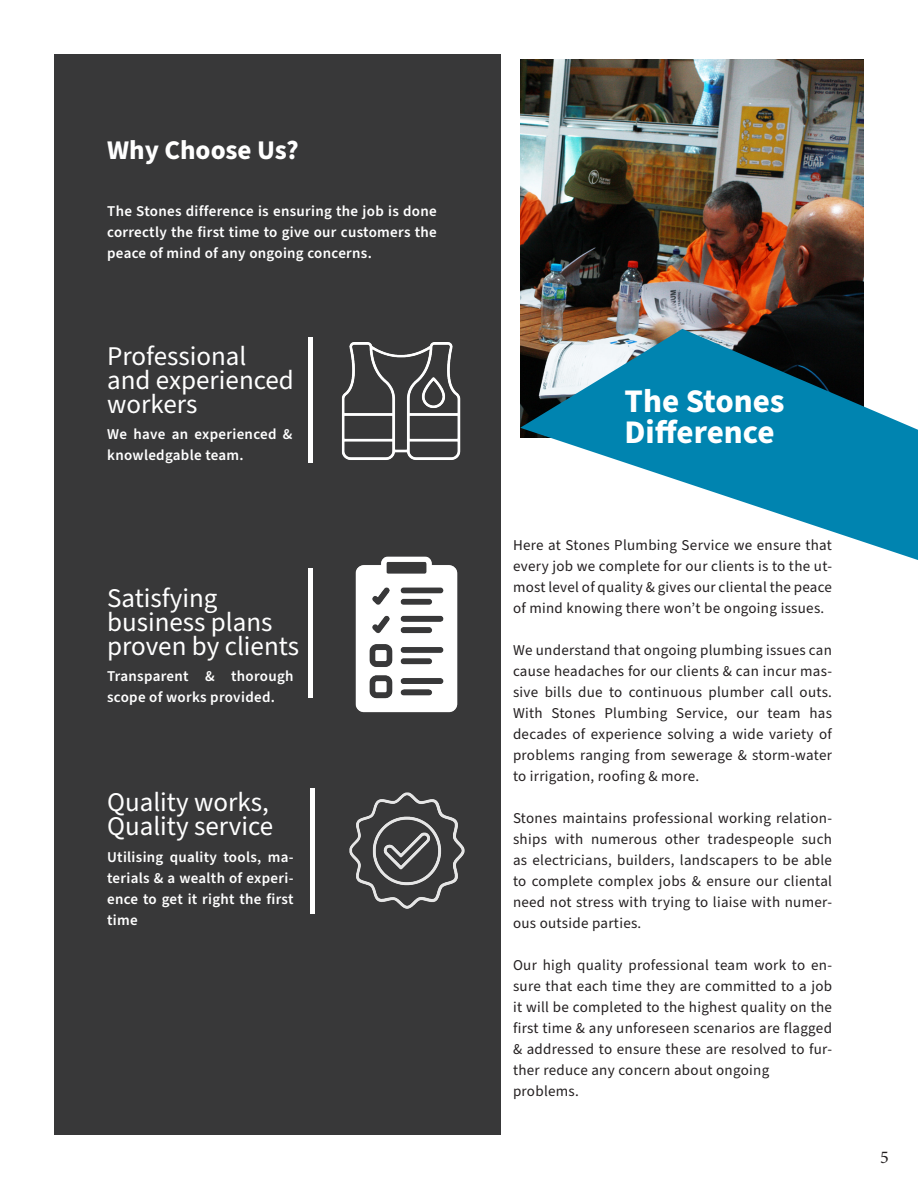
<style>
.page{position:relative;width:918px;height:1188px;background:#fff}
.page>*{position:absolute;margin:0;border:0;box-sizing:border-box;transform-origin:0 0}
.Sub_Title{font:700 33px/31.5px "Source Sans Pro";color:#fff}
.Sub_Title-2{font:27px/24px "Source Sans Pro";color:#fff}
.Sub_Title-3{font:700 27px "Source Sans Pro";color:#fff}
.t1{font:18px "Minion Pro";color:#231f20}
.Body_Text{font:15px/21px "Source Sans Pro";letter-spacing:.02em;color:#231f20;text-align:justify}
.Body_Text-2{font:600 15px/21px "Source Sans Pro";letter-spacing:.02em;color:#fff;text-align:justify}
</style>
<div class="page">
<div style="left:54px;top:54px;width:446px;height:1080px;background:#383839"></div>
<hr style="left:309px;top:337px;width:4px;height:126px;background:#fff">
<hr style="left:309px;top:569px;width:4px;height:129px;background:#fff">
<hr style="left:311px;top:788px;width:4px;height:126px;background:#fff">
<img style="left:520px;top:60px;width:344px;height:269px">
<svg style="left:520px;top:329px;width:398px;height:231px;fill:#0284b0"></svg>
<img style="left:341px;top:342px;width:120px;height:118px">
<img style="left:355px;top:556px;width:103px;height:157px">
<img style="left:349px;top:792px;width:116px;height:117px">
<p class="Sub_Title-3" style="left:107px;top:131px;width:193px">Why Choose Us?</p>
<p class="Body_Text-2" style="left:107px;top:201px;width:331px">The Stones difference is ensuring the job is done correctly the first time to give our customers the peace of mind of any ongoing concerns.</p>
<p class="Sub_Title-2" style="left:107px;top:345px;width:141px">Professional</p>
<p class="Sub_Title-2" style="left:107px;top:369px;width:188px">and experienced</p>
<p class="Sub_Title-2" style="left:107px;top:393px;width:92px">workers</p>
<p class="Body_Text-2" style="left:107px;top:424px;width:187px">We have an experienced &amp; knowledgable team.</p>
<p class="Sub_Title-2" style="left:107px;top:587px;width:112px">Satisfying</p>
<p class="Sub_Title-2" style="left:107px;top:611px;width:193px">business plans proven by clients</p>
<p class="Body_Text-2" style="left:107px;top:666px;width:188px">Transparent &amp; thorough scope of works provided.</p>
<p class="Sub_Title-2" style="left:107px;top:790px;width:168px">Quality works,<br>Quality service</p>
<p class="Body_Text-2" style="left:107px;top:847px;width:188px">Utilising quality tools, ma&shy;terials &amp; a wealth of experi&shy;ence to get it right the first time</p>
<p class="Sub_Title" style="left:625px;top:386px;width:162px">The Stones<br>Difference</p>
<p class="Body_Text" style="left:513px;top:535px;width:321px">Here at Stones Plumbing Service we ensure that every job we complete for our clients is to the ut&shy;most level of quality &amp; gives our cliental the peace of mind knowing there won’t be ongoing issues.</p>
<p class="Body_Text" style="left:513px;top:640px;width:321px">We understand that ongoing plumbing issues can cause headaches for our clients &amp; can incur mas&shy;sive bills due to continuous plumber call outs.<br>With Stones Plumbing Service, our team has decades of experience solving a wide variety of problems ranging from sewerage &amp; storm-water to irrigation, roofing &amp; more.</p>
<p class="Body_Text" style="left:513px;top:808px;width:321px">Stones maintains professional working relation&shy;ships with numerous other tradespeople such as electricians, builders, landscapers to be able to complete complex jobs &amp; ensure our cliental need not stress with trying to liaise with numer&shy;ous outside parties.</p>
<p class="Body_Text" style="left:513px;top:955px;width:321px">Our high quality professional team work to en&shy;sure that each time they are committed to a job it will be completed to the highest quality on the first time &amp; any unforeseen scenarios are flagged &amp; addressed to ensure these are resolved to fur&shy;ther reduce any concern about ongoing</p>
<p class="Body_Text" style="left:513px;top:1081px;width:67px">problems.</p>
<p class="t1" style="left:880px;top:1145px;width:10px">5</p>
</div>
